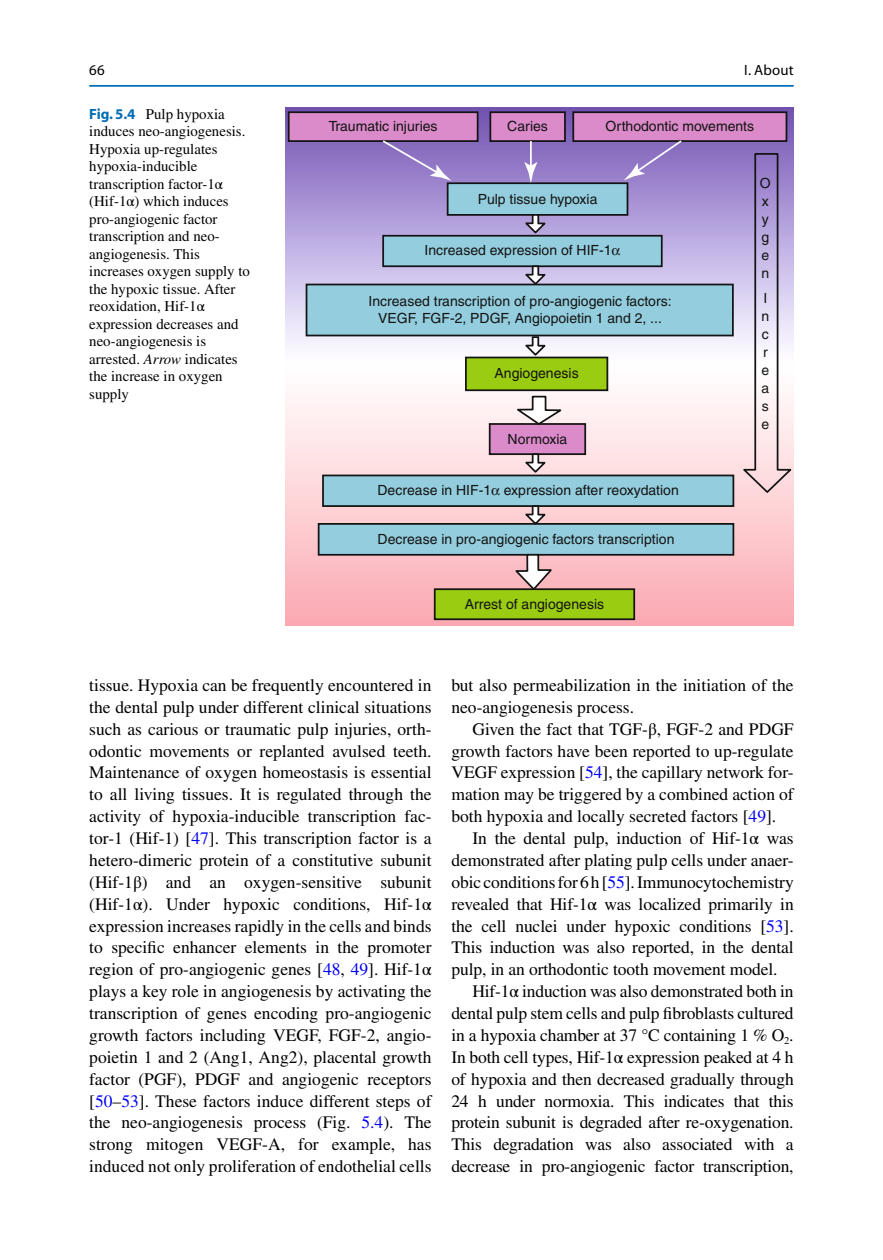
<style>
.page{position:relative;width:883px;height:1260px;background:#fff}
.page>*{position:absolute;margin:0;border:0;box-sizing:border-box;transform-origin:0 0}
.t1{font:17.5px/21.9px "Times";letter-spacing:-.005em;color:#000;text-align:justify}
.t2{font:14.88px/17.5px "Times";color:#000}
.t3{font:14.88px "Myriad";letter-spacing:.01em;color:#000}
.t4{font:14px/17.8px "Helvetica";color:#131413}
.s1{font-family:"Myriad";font-weight:700;color:#006db6}
.s2{font-family:"STIX General"}
.s3{font-style:italic}
.s4{color:#0000fa}
</style>
<div class="page">
<svg style="left:285px;top:107px;width:509px;height:519px"></svg>
<div style="left:289px;top:112px;width:189px;height:29px;background:#db8aca"></div>
<div style="left:288px;top:111px;width:191px;height:31px;border:2px solid #131413"></div>
<div style="left:490px;top:112px;width:75px;height:29px;background:#db8aca"></div>
<div style="left:489px;top:111px;width:77px;height:31px;border:2px solid #131413"></div>
<div style="left:573px;top:112px;width:213px;height:29px;background:#db8aca"></div>
<div style="left:572px;top:111px;width:215px;height:31px;border:2px solid #131413"></div>
<svg style="left:742px;top:152px;width:52px;height:343px"></svg>
<div style="left:448px;top:183px;width:180px;height:32px;background:#94cdde"></div>
<div style="left:447px;top:182px;width:181px;height:34px;border:2px solid #131413"></div>
<div style="left:383px;top:236px;width:279px;height:30px;background:#94cdde"></div>
<div style="left:382px;top:235px;width:281px;height:32px;border:2px solid #131413"></div>
<div style="left:307px;top:285px;width:426px;height:51px;background:#94cdde"></div>
<div style="left:306px;top:284px;width:428px;height:52px;border:2px solid #131413"></div>
<div style="left:466px;top:357px;width:141px;height:33px;background:#9acc11"></div>
<div style="left:465px;top:357px;width:143px;height:34px;border:2px solid #131413"></div>
<div style="left:490px;top:424px;width:95px;height:30px;background:#db8aca"></div>
<div style="left:489px;top:423px;width:97px;height:32px;border:2px solid #131413"></div>
<div style="left:323px;top:475px;width:410px;height:31px;background:#94cdde"></div>
<div style="left:322px;top:475px;width:412px;height:32px;border:2px solid #131413"></div>
<div style="left:319px;top:524px;width:414px;height:31px;background:#94cdde"></div>
<div style="left:318px;top:523px;width:416px;height:33px;border:2px solid #131413"></div>
<div style="left:435px;top:589px;width:199px;height:30px;background:#9acc11"></div>
<div style="left:434px;top:588px;width:201px;height:32px;border:2px solid #131413"></div>
<svg style="left:381px;top:139px;width:71px;height:42px;background:#947bc0"></svg>
<hr style="left:530px;top:141px;width:2px;height:28px;background:#fff">
<svg style="left:524px;top:162px;width:13px;height:21px"></svg>
<svg style="left:624px;top:139px;width:60px;height:41px;background:#947bc1"></svg>
<svg style="left:522px;top:213px;width:27px;height:22px"></svg>
<svg style="left:522px;top:265px;width:27px;height:21px"></svg>
<svg style="left:522px;top:452px;width:27px;height:22px"></svg>
<svg style="left:522px;top:504px;width:27px;height:22px"></svg>
<svg style="left:512px;top:553px;width:43px;height:38px"></svg>
<svg style="left:522px;top:335px;width:27px;height:22px"></svg>
<svg style="left:512px;top:395px;width:54px;height:31px"></svg>
<hr style="left:89px;top:85px;width:705px;height:2px;background:#006db6">
<p class="t3" style="left:89px;top:64px;width:17px">66</p>
<p class="t2" style="left:89px;top:106px;width:162px"><span class="s1">Fig. 5.4</span> Pulp hypoxia induces neo-angiogenesis.<br>Hypoxia up-regulates hypoxia-inducible transcription factor-1<span class="s2">α </span>(Hif-1<span class="s2">α</span>) which induces pro-angiogenic factor transcription and neo&shy;angiogenesis. This increases oxygen supply to the hypoxic tissue. After reoxidation, Hif-1<span class="s2">α </span>expression decreases and neo-angiogenesis is arrested. <span class="s3">Arrow</span> indicates the increase in oxygen supply</p>
<p class="t3" style="left:744px;top:64px;width:51px">I. About</p>
<p class="t4" style="left:329px;top:119px;width:110px">Traumatic injuries</p>
<p class="t4" style="left:507px;top:119px;width:42px">Caries</p>
<p class="t4" style="left:606px;top:119px;width:150px">Orthodontic movements</p>
<p class="t4" style="left:478px;top:191px;width:121px">Pulp tissue hypoxia</p>
<p class="t4" style="left:425px;top:243px;width:189px">Increased expression of HIF-1</p>
<p class="t4" style="left:368px;top:294px;width:305px;line-height:16.8px;text-align:center">Increased transcription of pro-angiogenic factors:<br>VEGF, FGF-2, PDGF, Angiopoietin 1 and 2, ...</p>
<p class="t4" style="left:495px;top:366px;width:86px">Angiogenesis</p>
<p class="t4" style="left:508px;top:431px;width:61px">Normoxia</p>
<p class="t4" style="left:378px;top:482px;width:303px">Decrease in HIF-1 expression after reoxydation</p>
<p class="t4" style="left:378px;top:531px;width:298px">Decrease in pro-angiogenic factors transcription</p>
<p class="t4" style="left:465px;top:596px;width:141px">Arrest of angiogenesis</p>
<p class="t4" style="left:760px;top:176px;width:12px">O x y g e n</p>
<p class="t4" style="left:761px;top:291px;width:9px">I n c r e a s e</p>
<p class="t1" style="left:89px;top:676px;width:344px">tissue. Hypoxia can be frequently encountered in the dental pulp under different clinical situations such as carious or traumatic pulp injuries, orth&shy;odontic movements or replanted avulsed teeth.<br>Maintenance of oxygen homeostasis is essential to all living tissues. It is regulated through the activity of hypoxia-inducible transcription fac&shy;tor- 1 (Hif-1) [ <span class="s4">47</span> ]. This transcription factor is a hetero-dimeric protein of a constitutive subunit (Hif-1<span class="s2">β</span>) and an oxygen-sensitive subunit (Hif-1<span class="s2">α</span>). Under hypoxic conditions, Hif-1<span class="s2">α </span>expression increases rapidly in the cells and binds to specific enhancer elements in the promoter region of pro-angiogenic genes [ <span class="s4">48</span> , <span class="s4">49</span> ]. Hif-1<span class="s2">α </span>plays a key role in angiogenesis by activating the transcription of genes encoding pro-angiogenic growth factors including VEGF, FGF-2, angio&shy;poietin 1 and 2 (Ang1, Ang2), placental growth factor (PGF), PDGF and angiogenic receptors [ <span class="s4">50</span> – <span class="s4">53</span> ]. These factors induce different steps of the neo-angiogenesis process (Fig. <span class="s4">5.4</span> ). The strong mitogen VEGF-A, for example, has induced not only proliferation of endothelial cells</p>
<p class="t1" style="left:451px;top:676px;width:344px">but also permeabilization in the initiation of the neo-angiogenesis process.</p>
<p class="t1" style="left:472px;top:720px;width:323px">Given the fact that TGF-<span class="s2">β</span>, FGF-2 and PDGF</p>
<p class="t1" style="left:451px;top:741px;width:344px">growth factors have been reported to up-regulate</p>
<p class="t1" style="left:451px;top:763px;width:344px">VEGF expression [ <span class="s4">54</span> ], the capillary network for-</p>
<p class="t1" style="left:451px;top:785px;width:344px">mation may be triggered by a combined action of</p>
<p class="t1" style="left:451px;top:807px;width:326px">both hypoxia and locally secreted factors [ <span class="s4">49</span> ].</p>
<p class="t1" style="left:472px;top:829px;width:323px">In the dental pulp, induction of Hif-1<span class="s2">α</span> was</p>
<p class="t1" style="left:451px;top:851px;width:344px">demonstrated after plating pulp cells under anaer-</p>
<p class="t1" style="left:451px;top:873px;width:344px">obic conditions for 6 h [ <span class="s4">55</span> ]. Immunocytochemistry</p>
<p class="t1" style="left:451px;top:895px;width:344px">revealed that Hif-1<span class="s2">α</span> was localized primarily in</p>
<p class="t1" style="left:451px;top:916px;width:344px">the cell nuclei under hypoxic conditions [ <span class="s4">53</span> ].</p>
<p class="t1" style="left:451px;top:938px;width:344px">This induction was also reported, in the dental</p>
<p class="t1" style="left:451px;top:960px;width:328px">pulp, in an orthodontic tooth movement model.</p>
<p class="t1" style="left:472px;top:982px;width:323px">Hif-1<span class="s2">α</span> induction was also demonstrated both in</p>
<p class="t1" style="left:451px;top:1004px;width:344px">dental pulp stem cells and pulp fibroblasts cultured</p>
<p class="t1" style="left:451px;top:1026px;width:344px">in a hypoxia chamber at 37 °C containing 1 % O <sub>2</sub> .</p>
<p class="t1" style="left:451px;top:1048px;width:344px">In both cell types, Hif-1<span class="s2">α</span> expression peaked at 4 h</p>
<p class="t1" style="left:451px;top:1070px;width:344px">of hypoxia and then decreased gradually through</p>
<p class="t1" style="left:451px;top:1091px;width:344px">24 h under normoxia. This indicates that this</p>
<p class="t1" style="left:451px;top:1113px;width:344px">protein subunit is degraded after re- oxygenation.</p>
<p class="t1" style="left:451px;top:1135px;width:344px">This degradation was also associated with a</p>
<p class="t1" style="left:451px;top:1157px;width:344px">decrease in pro-angiogenic factor transcription,</p>
</div>
